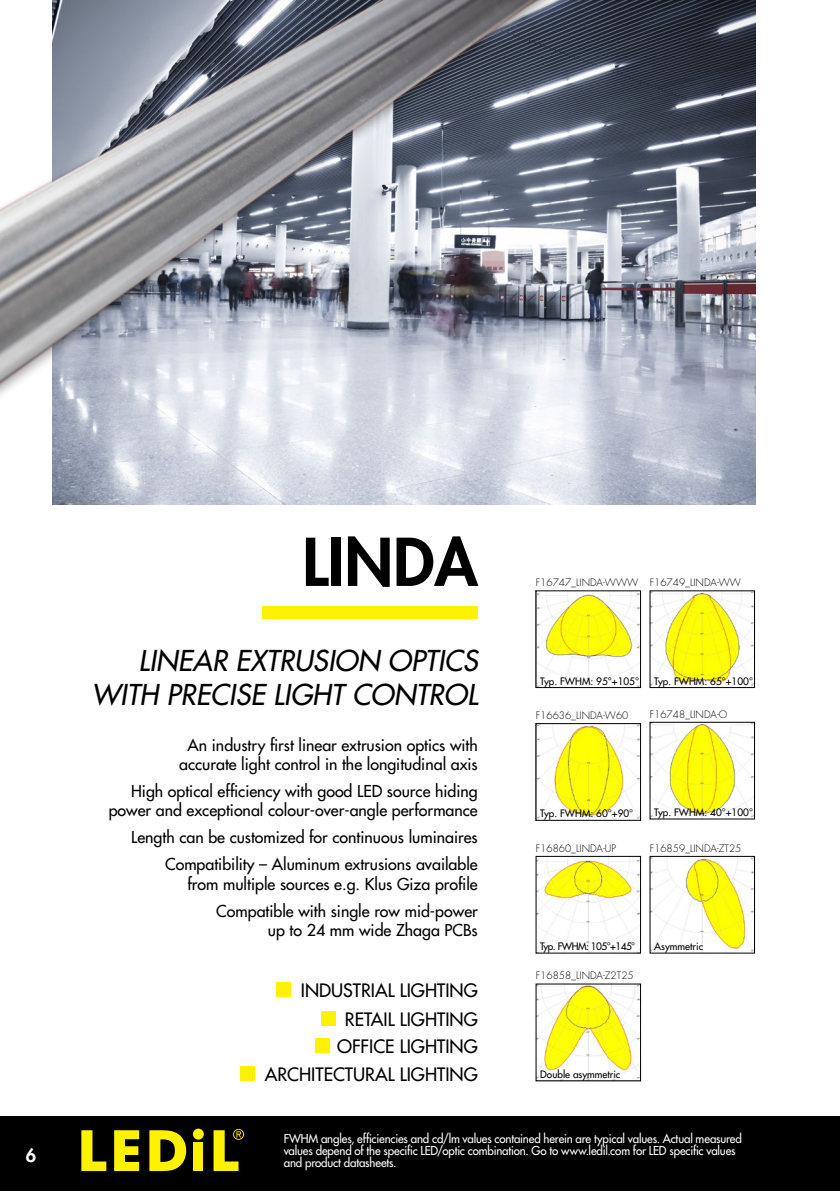
<style>
.page{position:relative;width:840px;height:1191px;background:#fff}
.page>*{position:absolute;margin:0;border:0;box-sizing:border-box;transform-origin:0 0}
.t1{font:800 64px "Futura Std";color:#000}
.t2{font:italic 500 28px/33.6px "Futura Std";color:#000;text-align:right}
.t3{font:500 18px/28px "Futura Std";color:#000;text-align:right}
.t4{font:800 18px "Futura Std";color:#fff}
.t5{font:500 16px/19.2px "Futura Std";color:#000;text-align:right}
.t6{font:500 12px/12px "Futura Std";letter-spacing:-.01em;color:#fff;scale:.96 1}
.t7{font:300 10px "Futura Std";color:#000}
.t8{font:500 10px "Futura Std";color:#000}
.t9{font:500 10px "Futura Std";letter-spacing:-.05em;color:#000}
</style>
<div class="page">
<img style="left:707px;top:0;width:47px;height:504px">
<img style="left:537px;top:725px;width:101px;height:93px">
<img style="left:651px;top:858px;width:101px;height:93px">
<img style="left:537px;top:858px;width:101px;height:93px">
<img style="left:651px;top:724px;width:101px;height:93px">
<img style="left:537px;top:595px;width:101px;height:91px">
<img style="left:537px;top:985px;width:101px;height:94px">
<img style="left:651px;top:592px;width:101px;height:94px">
<div style="left:535px;top:590px;width:105px;height:98px;border:1px solid #000"></div>
<div style="left:649px;top:590px;width:105px;height:98px;border:1px solid #000"></div>
<img style="left:0;top:0;width:707px;height:595px">
<div style="left:262px;top:606px;width:215px;height:12px;background:#fff200"></div>
<div style="left:276px;top:982px;width:15px;height:14px;background:#fff200"></div>
<div style="left:321px;top:1010px;width:15px;height:15px;background:#fff200"></div>
<div style="left:315px;top:1038px;width:15px;height:15px;background:#fff200"></div>
<div style="left:240px;top:1066px;width:15px;height:15px;background:#fff200"></div>
<div style="left:0;top:1116px;width:839px;height:75px;background:#000"></div>
<svg style="left:81px;top:1130px;width:25px;height:41px"></svg>
<svg style="left:114px;top:1130px;width:25px;height:41px"></svg>
<svg style="left:149px;top:1130px;width:37px;height:41px;background:#b0a700"></svg>
<div style="left:193px;top:1128px;width:11px;height:11px;background:#fff200;border-radius:50%"></div>
<div style="left:193px;top:1142px;width:10px;height:29px;background:#fff200"></div>
<svg style="left:213px;top:1128px;width:31px;height:43px"></svg>
<p class="t4" style="left:26px;top:1144px;width:12px">6</p>
<h1 class="t1" style="left:302px;top:522px;width:177px">LINDA</h1>
<h2 class="t2" style="left:91px;top:644px;width:387px">LINEAR EXTRUSION OPTICS<br>WITH PRECISE LIGHT CONTROL</h2>
<p class="t5" style="left:179px;top:735px;width:300px;text-align:center">An industry first linear extrusion optics with accurate light control in the longitudinal axis</p>
<p class="t5" style="left:109px;top:781px;width:370px">High optical efficiency with good LED source hiding power and exceptional colour-over-angle performance</p>
<p class="t5" style="left:131px;top:824px;width:348px;line-height:27px">Length can be customized for continuous luminaires<br>Compatibility – Aluminum extrusions available</p>
<p class="t5" style="left:187px;top:870px;width:291px;line-height:27px">from multiple sources e.g. Klus Giza profile<br>Compatible with single row mid-power</p>
<p class="t5" style="left:268px;top:920px;width:211px">up to 24 mm wide Zhaga PCBs</p>
<p class="t3" style="left:264px;top:976px;width:214px">INDUSTRIAL LIGHTING<br>RETAIL LIGHTING<br>OFFICE LIGHTING<br>ARCHITECTURAL LIGHTING</p>
<p class="t7" style="left:535px;top:576px;width:104px">F16747_LINDA-WWW</p>
<p class="t7" style="left:649px;top:576px;width:93px">F16749_LINDA-WW</p>
<p class="t8" style="left:540px;top:674px;width:100px">Typ. FWHM: 95°+105°</p>
<p class="t7" style="left:535px;top:709px;width:94px">F16636_LINDA-W60</p>
<p class="t8" style="left:654px;top:674px;width:100px">Typ. FWHM: 65°+100°</p>
<p class="t7" style="left:649px;top:708px;width:79px">F16748_LINDA-O</p>
<p class="t8" style="left:540px;top:807px;width:94px">Typ. FWHM: 60°+90°</p>
<p class="t8" style="left:654px;top:806px;width:100px">Typ. FWHM: 40°+100°</p>
<p class="t7" style="left:535px;top:842px;width:82px">F16860_LINDA-UP</p>
<p class="t7" style="left:649px;top:842px;width:93px">F16859_LINDA-ZT25</p>
<p class="t9" style="left:540px;top:940px;width:96px">Typ. FWHM: 105°+145°</p>
<p class="t8" style="left:654px;top:940px;width:50px">Asymmetric</p>
<p class="t7" style="left:535px;top:969px;width:99px">F16858_LINDA-Z2T25</p>
<p class="t8" style="left:540px;top:1068px;width:82px">Double asymmetric</p>
<p class="t6" style="left:283px;top:1132px;width:478px">FWHM angles, efficiencies and cd/lm values contained herein are typical values. Actual measured values depend of the specific LED/optic combination. Go to www.ledil.com for LED specific values</p>
<p class="t6" style="left:283px;top:1156px;width:119px">and product datasheets.</p>
</div>
